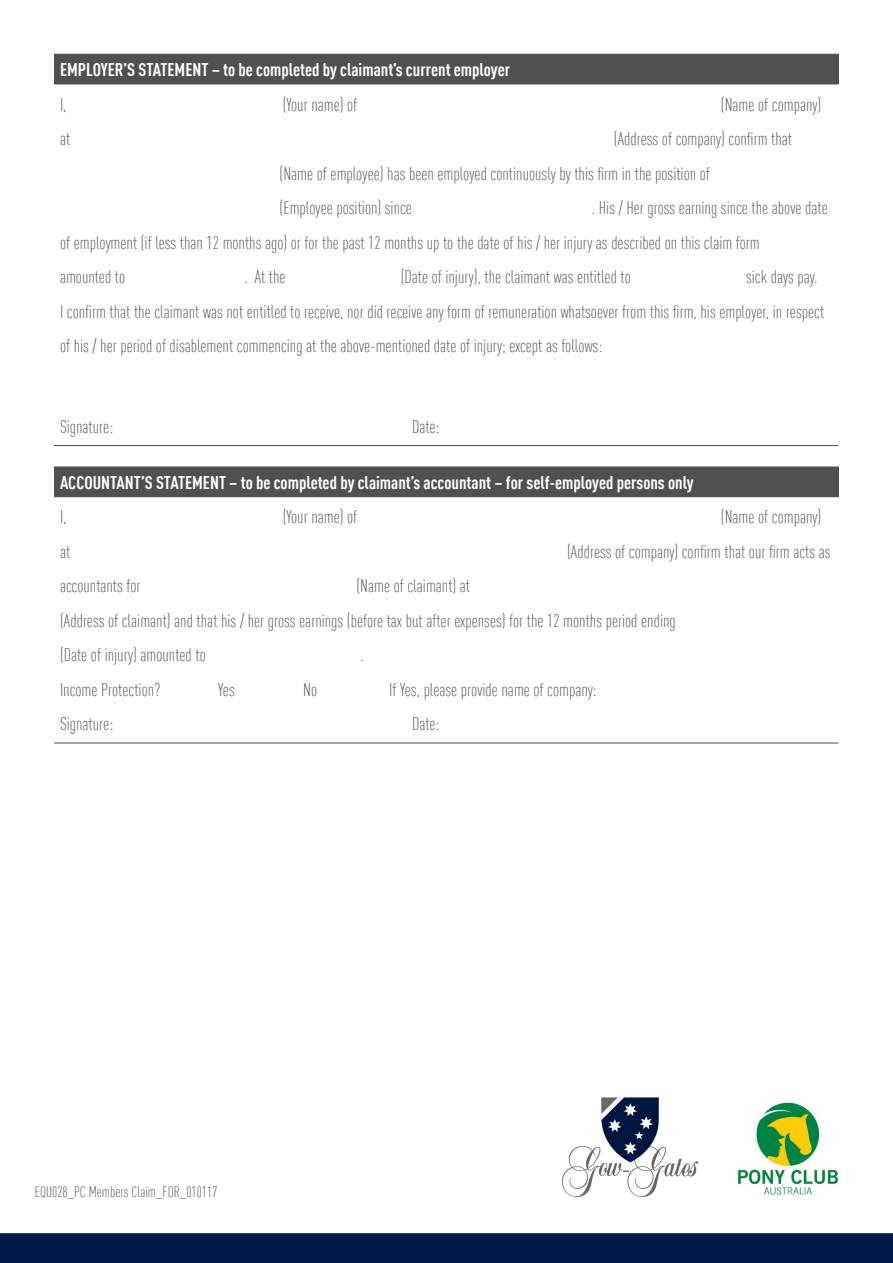
<style>
.page{position:relative;width:893px;height:1263px;background:#fff}
.page>*{position:absolute;margin:0;border:0;box-sizing:border-box;transform-origin:0 0}
.t1{font:300 condensed 18px/34.5px "DIN Offc";color:#505050}
.t2{font:700 condensed 18px "DIN Offc";color:#fff}
.t3{font:300 condensed 15px "DIN Offc";color:#505050}
</style>
<div class="page">
<img style="left:562px;top:1098px;width:136px;height:99px">
<img style="left:737px;top:1102px;width:101px;height:94px">
<div style="left:0;top:1233px;width:893px;height:30px;background:#001a4b"></div>
<div style="left:54px;top:467px;width:785px;height:30px;background:#505050"></div>
<hr style="left:54px;top:743px;width:785px;height:1px;background:#505050">
<div style="left:54px;top:54px;width:785px;height:30px;background:#505050"></div>
<hr style="left:54px;top:84px;width:785px;height:1px;background:#505050">
<hr style="left:54px;top:445px;width:785px;height:1px;background:#505050">
<p class="t2" style="left:60px;top:59px;width:452px">EMPLOYER’S STATEMENT – to be completed by claimant’s current employer</p>
<p class="t1" style="left:60px;top:87px;width:8px">I,</p>
<p class="t1" style="left:283px;top:87px;width:76px">(Your name) of</p>
<p class="t1" style="left:721px;top:87px;width:102px">(Name of company)</p>
<p class="t1" style="left:60px;top:122px;width:12px">at</p>
<p class="t1" style="left:280px;top:122px;width:514px;text-indent:334px">(Address of company) confirm that (Name of employee) has been employed continuously by this firm in the position of<br>(Employee position) since</p>
<p class="t1" style="left:60px;top:191px;width:769px;text-indent:532px">. His / Her gross earning since the above date of employment (if less than 12 months ago) or for the past 12 months up to the date of his / her injury as described on this claim form<br>amounted to</p>
<p class="t1" style="left:244px;top:260px;width:43px">. At the</p>
<p class="t1" style="left:401px;top:260px;width:232px">(Date of injury), the claimant was entitled to</p>
<p class="t1" style="left:746px;top:260px;width:73px">sick days pay.</p>
<p class="t1" style="left:60px;top:294px;width:766px">I confirm that the claimant was not entitled to receive, nor did receive any form of remuneration whatsoever from this firm, his employer, in respect of his / her period of disablement commencing at the above-mentioned date of injury; except as follows:</p>
<p class="t1" style="left:60px;top:409px;width:55px">Signature:</p>
<p class="t1" style="left:412px;top:409px;width:29px">Date:</p>
<p class="t2" style="left:60px;top:471px;width:635px">ACCOUNTANT’S STATEMENT – to be completed by claimant’s accountant – for self-employed persons only</p>
<p class="t1" style="left:60px;top:500px;width:8px">I,</p>
<p class="t1" style="left:283px;top:500px;width:76px">(Your name) of</p>
<p class="t1" style="left:721px;top:500px;width:102px">(Name of company)</p>
<p class="t1" style="left:60px;top:534px;width:12px">at</p>
<p class="t1" style="left:567px;top:534px;width:265px">(Address of company) confirm that our firm acts as</p>
<p class="t1" style="left:60px;top:569px;width:82px">accountants for</p>
<p class="t1" style="left:356px;top:569px;width:115px">(Name of claimant) at</p>
<p class="t1" style="left:60px;top:603px;width:617px">(Address of claimant) and that his / her gross earnings (before tax but after expenses) for the 12 months period ending (Date of injury) amounted to</p>
<p class="t1" style="left:361px;top:638px;width:5px">.</p>
<p class="t1" style="left:60px;top:672px;width:102px">Income Protection?</p>
<p class="t1" style="left:218px;top:672px;width:18px">Yes</p>
<p class="t1" style="left:303px;top:672px;width:15px">No</p>
<p class="t1" style="left:389px;top:672px;width:209px">If Yes, please provide name of company:</p>
<p class="t1" style="left:60px;top:707px;width:55px">Signature:</p>
<p class="t1" style="left:412px;top:707px;width:29px">Date:</p>
<p class="t3" style="left:35px;top:1183px;width:184px">EQU028_PC Members Claim_FOR_010117</p>
</div>
